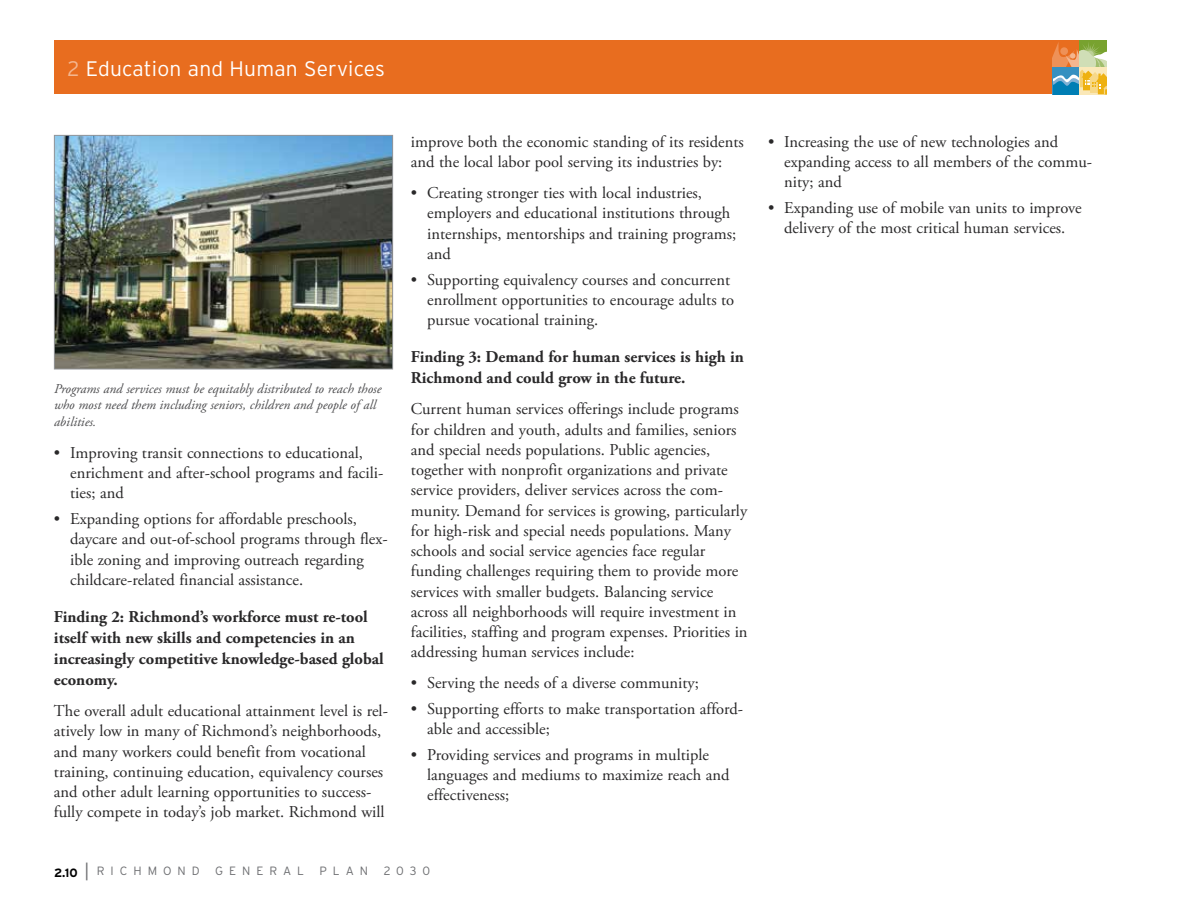
<style>
.page{position:relative;width:1188px;height:918px;background:#fff}
.page>*{position:absolute;margin:0;border:0;box-sizing:border-box;transform-origin:0 0}
.t1{font:300 21px "Interstate";letter-spacing:.01em;color:#fff}
.t2{font:16.5px/20.2px "Adobe Garamond Pro";color:#292829}
.t3{font:700 16.5px/21px "Adobe Garamond Pro";color:#292829}
.t4{font:italic 13.5px/16.5px "Adobe Garamond Pro";color:#4d4d4f}
.t5{font:300 12px "Interstate";letter-spacing:.5em;color:#6d6e71}
.s1{color:#f4b68f}
.s2{font-weight:700;color:#000}
.s3{font-size:18px}
</style>
<div class="page">
<div style="left:54px;top:40px;width:1053px;height:54px;background:#e86d1f"></div>
<div style="left:1080px;top:40px;width:27px;height:27px;background:#78a22f"></div>
<svg style="left:1053px;top:41px;width:54px;height:53px"></svg>
<img style="left:56px;top:137px;width:335px;height:230px">
<div style="left:54px;top:135px;width:339px;height:234px;border:1px solid #939598"></div>
<p class="t1" style="left:68px;top:56px;width:319px"><span class="s1">2</span> Education and Human Services</p>
<p class="t4" style="left:54px;top:381px;width:329px">Programs and services must be equitably distributed to reach those who most need them including seniors, children and people of all abilities.</p>
<p class="t2" style="left:70px;top:443px;width:315px;text-indent:-16px">• Improving transit connections to educational, enrichment and after-school programs and facili&shy;ties; and</p>
<p class="t2" style="left:70px;top:509px;width:319px;text-indent:-16px">• Expanding options for affordable preschools, daycare and out-of-school programs through flex&shy;ible zoning and improving outreach regarding childcare-related financial assistance.</p>
<p class="t3" style="left:54px;top:607px;width:331px">Finding 2: Richmond’s workforce must re-tool itself with new skills and competencies in an increasingly competitive knowledge-based global economy.</p>
<p class="t2" style="left:54px;top:701px;width:335px">The overall adult educational attainment level is rel&shy;atively low in many of Richmond’s neighborhoods, and many workers could benefit from vocational training, continuing education, equivalency courses and other adult learning opportunities to success&shy;fully compete in today’s job market. Richmond will</p>
<p class="t2" style="left:411px;top:132px;width:334px">improve both the economic standing of its residents and the local labor pool serving its industries by:</p>
<p class="t2" style="left:427px;top:183px;width:310px;text-indent:-16px">• Creating stronger ties with local industries, employers and educational institutions through internships, mentorships and training programs; and</p>
<p class="t2" style="left:427px;top:270px;width:309px;text-indent:-16px">• Supporting equivalency courses and concurrent enrollment opportunities to encourage adults to pursue vocational training.</p>
<p class="t3" style="left:411px;top:347px;width:334px">Finding 3: Demand for human services is high in<br>Richmond and could grow in the future.</p>
<p class="t2" style="left:411px;top:400px;width:338px">Current human services offerings include programs for children and youth, adults and families, seniors and special needs populations. Public agencies, together with nonprofit organizations and private service providers, deliver services across the com&shy;munity. Demand for services is growing, particularly for high-risk and special needs populations. Many schools and social service agencies face regular funding challenges requiring them to provide more services with smaller budgets. Balancing service across all neighborhoods will require investment in facilities, staffing and program expenses. Priorities in addressing human services include:</p>
<p class="t2" style="left:411px;top:674px;width:289px">• Serving the needs of a diverse community;</p>
<p class="t2" style="left:427px;top:699px;width:317px;text-indent:-16px">• Supporting efforts to make transportation afford&shy;able and accessible;</p>
<p class="t2" style="left:427px;top:745px;width:304px;text-indent:-16px">• Providing services and programs in multiple languages and mediums to maximize reach and effectiveness;</p>
<p class="t5" style="left:54px;top:864px;width:145px"><span class="s2">2.10</span><span class="s3">|</span>r ic hmond</p>
<p class="t5" style="left:215px;top:864px;width:90px">gener al</p>
<p class="t5" style="left:320px;top:864px;width:50px">plan</p>
<p class="t5" style="left:384px;top:864px;width:48px">2030</p>
<p class="t2" style="left:784px;top:132px;width:310px;text-indent:-16px">• Increasing the use of new technologies and expanding access to all members of the commu&shy;nity; and</p>
<p class="t2" style="left:768px;top:198px;width:315px;text-align:center">• Expanding use of mobile van units to improve delivery of the most critical human services.</p>
</div>
